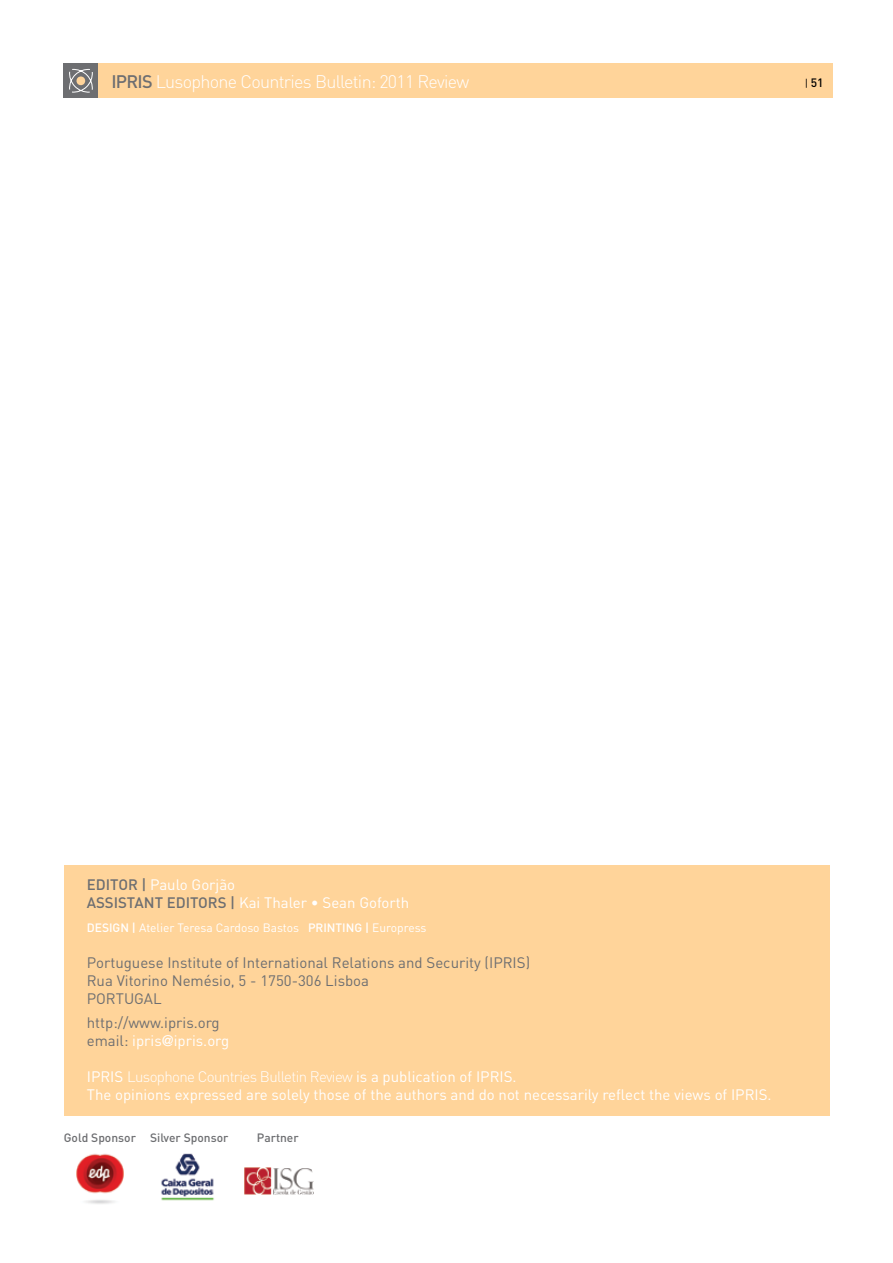
<style>
.page{position:relative;width:893px;height:1263px;background:#fff}
.page>*{position:absolute;margin:0;border:0;box-sizing:border-box;transform-origin:0 0}
.t1{font:300 18px "DIN";letter-spacing:-.04em;color:#fff}
.t2{font:15px/18px "DIN";color:#fff}
.t3{font:15px/18px "DIN";color:#6d6e71}
.t4{font:500 15px/18px "DIN";color:#6d6e71}
.t5{font:12px "DIN";color:#fff}
.t6{font:500 12px "DIN";color:#6d6e71}
.t7{font:500 12px "DIN";color:#000}
.s1{font-weight:500;color:#6d6e71}
.s2{font-weight:400;font-size:10.5px}
.s3{font-weight:400;color:#fff}
.s4{font-weight:500}
.s5{color:#fff}
.s6{font-family:"Helvetica Neue";font-weight:500;color:#fff}
.s7{font-weight:300}
</style>
<div class="page">
<div style="left:97px;top:64px;width:735px;height:34px;background:#ffd49a"></div>
<div style="left:64px;top:64px;width:34px;height:34px;background:#6d6e71"></div>
<svg style="left:69px;top:69px;width:24px;height:23px"></svg>
<div style="left:64px;top:864px;width:766px;height:251px;background:#ffd49a"></div>
<img style="left:76px;top:1153px;width:48px;height:51px">
<img style="left:161px;top:1153px;width:53px;height:48px">
<img style="left:244px;top:1167px;width:70px;height:28px">
<p class="t1" style="left:111px;top:71px;width:359px"><span class="s1">IPRIS</span> Lusophone Countries Bulletin: 2011 Review</p>
<p class="t7" style="left:805px;top:75px;width:20px"><span class="s2">|</span> 51</p>
<p class="t4" style="left:87px;top:875px;width:150px">Editor | <span class="s3">Paulo Gorjão </span>assis</p>
<p class="t2" style="left:127px;top:894px;width:284px"><span class="s1">tant editorS |</span> Kai Thaler • Sean Goforth</p>
<p class="t5" style="left:87px;top:920px;width:341px"><span class="s4">DESIGN |</span> Atelier Teresa Cardoso Bastos <span class="s4">PRINTIN G |</span> Europress</p>
<p class="t3" style="left:87px;top:953px;width:445px">Portuguese Institute of International Relations and Security (IPRIS)<br>Rua Vitorino Nemésio, 5 - 1750-306 Lisboa<br>PORTUGAL</p>
<p class="t3" style="left:87px;top:1013px;width:144px">http://www.ipris.org email: <span class="s5">ipris</span><span class="s6">@</span><span class="s5">ipris.org</span></p>
<p class="t2" style="left:87px;top:1067px;width:686px">IPRIS <span class="s7">Lusophone Countries Bulletin Review</span> is a publication of IPRIS.<br>The opinions expressed are solely those of the authors and do not necessarily reflect the views of IPRIS.</p>
<p class="t6" style="left:64px;top:1130px;width:166px">Gold Sponsor Silver Sponsor</p>
<p class="t6" style="left:257px;top:1130px;width:43px">Partner</p>
</div>
